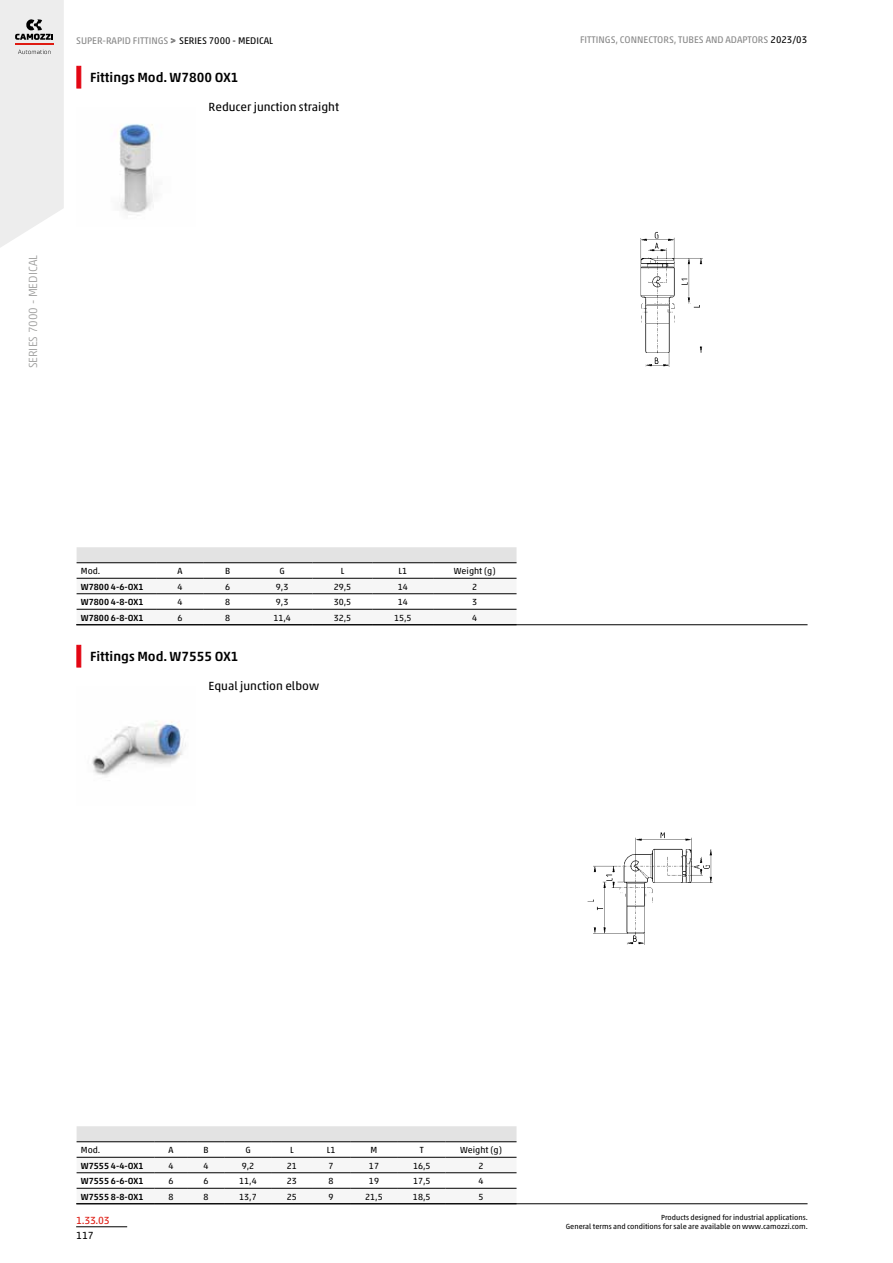
<style>
.page{position:relative;width:893px;height:1263px;background:#fff}
.page>*{position:absolute;margin:0;border:0;box-sizing:border-box;transform-origin:0 0}
.t1{font:500 13.5px "Akko W1 G";color:#000}
.t2{font:12px "Akko W1 G";color:#000}
.t3{font:300 12px "Akko W1 G";color:#9d9d9c}
.t4{font:10.5px "Akko W1 G";color:#df1b12}
.t5{font:10.5px "Akko W1 G";color:#000}
.t6{font:9.75px "Akko W1 G";color:#878787}
.t7{font:9px "Akko W1 G";color:#000}
.t8{font:500 9px "Akko W1 G";color:#000}
.t9{font:7.5px/9px "Akko W1 G";color:#000;text-align:right}
.s1{font-size:9px}
.s2{color:#000}
</style>
<div class="page">
<hr style="left:76px;top:1226px;width:51px;height:1px;background:#000">
<svg style="left:0;top:0;width:64px;height:248px;background:#eae9e9"></svg>
<svg style="left:76px;top:66px;width:5px;height:22px"></svg>
<div style="left:77px;top:547px;width:440px;height:15px;background:#e3e3e3"></div>
<svg style="left:77px;top:594px;width:440px;height:15px"></svg>
<hr style="left:77px;top:593px;width:80px;height:1px;background:#000">
<hr style="left:77px;top:609px;width:80px;height:1px;background:#000">
<hr style="left:157px;top:593px;width:46px;height:1px;background:#000">
<hr style="left:157px;top:609px;width:46px;height:1px;background:#000">
<hr style="left:203px;top:593px;width:49px;height:1px;background:#000">
<hr style="left:203px;top:609px;width:49px;height:1px;background:#000">
<hr style="left:252px;top:593px;width:60px;height:1px;background:#000">
<hr style="left:252px;top:609px;width:60px;height:1px;background:#000">
<hr style="left:312px;top:593px;width:61px;height:1px;background:#000">
<hr style="left:312px;top:609px;width:61px;height:1px;background:#000">
<hr style="left:373px;top:593px;width:60px;height:1px;background:#000">
<hr style="left:373px;top:609px;width:60px;height:1px;background:#000">
<hr style="left:433px;top:593px;width:84px;height:1px;background:#000">
<hr style="left:433px;top:609px;width:84px;height:1px;background:#000">
<hr style="left:77px;top:562px;width:80px;height:1px;background:#000">
<hr style="left:77px;top:578px;width:80px;height:1px;background:#000">
<hr style="left:157px;top:562px;width:46px;height:1px;background:#000">
<hr style="left:157px;top:578px;width:46px;height:1px;background:#000">
<hr style="left:203px;top:562px;width:49px;height:1px;background:#000">
<hr style="left:203px;top:578px;width:49px;height:1px;background:#000">
<hr style="left:252px;top:562px;width:60px;height:1px;background:#000">
<hr style="left:252px;top:578px;width:60px;height:1px;background:#000">
<hr style="left:312px;top:562px;width:61px;height:1px;background:#000">
<hr style="left:312px;top:578px;width:61px;height:1px;background:#000">
<hr style="left:373px;top:562px;width:60px;height:1px;background:#000">
<hr style="left:373px;top:578px;width:60px;height:1px;background:#000">
<hr style="left:433px;top:562px;width:84px;height:1px;background:#000">
<hr style="left:433px;top:578px;width:84px;height:1px;background:#000">
<hr style="left:76px;top:624px;width:731px;height:1px;background:#000">
<img style="left:119px;top:124px;width:34px;height:89px">
<img style="left:640px;top:231px;width:63px;height:136px">
<svg style="left:76px;top:645px;width:5px;height:22px"></svg>
<div style="left:77px;top:1126px;width:440px;height:15px;background:#e3e3e3"></div>
<svg style="left:77px;top:1173px;width:440px;height:15px"></svg>
<hr style="left:77px;top:1172px;width:77px;height:1px;background:#000">
<hr style="left:77px;top:1188px;width:77px;height:1px;background:#000">
<hr style="left:154px;top:1172px;width:34px;height:1px;background:#000">
<hr style="left:154px;top:1188px;width:34px;height:1px;background:#000">
<hr style="left:188px;top:1172px;width:36px;height:1px;background:#000">
<hr style="left:188px;top:1188px;width:36px;height:1px;background:#000">
<hr style="left:224px;top:1172px;width:48px;height:1px;background:#000">
<hr style="left:224px;top:1188px;width:48px;height:1px;background:#000">
<hr style="left:272px;top:1172px;width:40px;height:1px;background:#000">
<hr style="left:272px;top:1188px;width:40px;height:1px;background:#000">
<hr style="left:312px;top:1172px;width:38px;height:1px;background:#000">
<hr style="left:312px;top:1188px;width:38px;height:1px;background:#000">
<hr style="left:350px;top:1172px;width:48px;height:1px;background:#000">
<hr style="left:350px;top:1188px;width:48px;height:1px;background:#000">
<hr style="left:398px;top:1172px;width:48px;height:1px;background:#000">
<hr style="left:398px;top:1188px;width:48px;height:1px;background:#000">
<hr style="left:446px;top:1172px;width:71px;height:1px;background:#000">
<hr style="left:446px;top:1188px;width:71px;height:1px;background:#000">
<hr style="left:77px;top:1141px;width:77px;height:1px;background:#000">
<hr style="left:77px;top:1157px;width:77px;height:1px;background:#000">
<hr style="left:154px;top:1141px;width:34px;height:1px;background:#000">
<hr style="left:154px;top:1157px;width:34px;height:1px;background:#000">
<hr style="left:188px;top:1141px;width:36px;height:1px;background:#000">
<hr style="left:188px;top:1157px;width:36px;height:1px;background:#000">
<hr style="left:224px;top:1141px;width:48px;height:1px;background:#000">
<hr style="left:224px;top:1157px;width:48px;height:1px;background:#000">
<hr style="left:272px;top:1141px;width:40px;height:1px;background:#000">
<hr style="left:272px;top:1157px;width:40px;height:1px;background:#000">
<hr style="left:312px;top:1141px;width:38px;height:1px;background:#000">
<hr style="left:312px;top:1157px;width:38px;height:1px;background:#000">
<hr style="left:350px;top:1141px;width:48px;height:1px;background:#000">
<hr style="left:350px;top:1157px;width:48px;height:1px;background:#000">
<hr style="left:398px;top:1141px;width:48px;height:1px;background:#000">
<hr style="left:398px;top:1157px;width:48px;height:1px;background:#000">
<hr style="left:446px;top:1141px;width:71px;height:1px;background:#000">
<hr style="left:446px;top:1157px;width:71px;height:1px;background:#000">
<hr style="left:76px;top:1203px;width:731px;height:1px;background:#000">
<img style="left:92px;top:721px;width:94px;height:55px">
<img style="left:587px;top:832px;width:126px;height:113px">
<p class="t6" style="left:76px;top:33px;width:199px">SUPER-RAPID FITTINGS <span class="s1">&gt;</span> <span class="s2">SERIES 7000 - MEDICAL</span></p>
<p class="t6" style="left:580px;top:33px;width:229px">FITTINGS, CONNECTORS, TUBES AND ADAPTORS <span class="s2">2023/03</span></p>
<h1 class="t1" style="left:90px;top:68px;width:150px">Fittings Mod. W7800 OX1</h1>
<h2 class="t2" style="left:208px;top:98px;width:132px">Reducer junction straight</h2>
<h2 class="t3" style="left:24px;top:368px;width:115px;rotate:-90deg">SERIES 7000 - MEDICAL</h2>
<p class="t7" style="left:81px;top:564px;width:21px">Mod.</p>
<p class="t7" style="left:178px;top:564px;width:7px">A</p>
<p class="t7" style="left:225px;top:564px;width:7px">B</p>
<p class="t7" style="left:279px;top:564px;width:7px">G</p>
<p class="t7" style="left:341px;top:564px;width:5px">L</p>
<p class="t7" style="left:399px;top:564px;width:10px">L1</p>
<p class="t7" style="left:454px;top:564px;width:43px">Weight (g)</p>
<p class="t8" style="left:81px;top:580px;width:64px">W7800 4-6-OX1</p>
<p class="t7" style="left:177px;top:580px;width:7px">4</p>
<p class="t7" style="left:225px;top:580px;width:7px">6</p>
<p class="t7" style="left:276px;top:580px;width:14px">9,3</p>
<p class="t7" style="left:334px;top:580px;width:19px">29,5</p>
<p class="t7" style="left:398px;top:580px;width:12px">14</p>
<p class="t7" style="left:472px;top:580px;width:7px">2</p>
<p class="t8" style="left:81px;top:595px;width:64px">W7800 4-8-OX1</p>
<p class="t7" style="left:177px;top:595px;width:7px">4</p>
<p class="t7" style="left:225px;top:595px;width:7px">8</p>
<p class="t7" style="left:276px;top:595px;width:14px">9,3</p>
<p class="t7" style="left:334px;top:595px;width:19px">30,5</p>
<p class="t7" style="left:398px;top:595px;width:12px">14</p>
<p class="t7" style="left:472px;top:595px;width:7px">3</p>
<p class="t8" style="left:81px;top:611px;width:64px">W7800 6-8-OX1</p>
<p class="t7" style="left:177px;top:611px;width:7px">6</p>
<p class="t7" style="left:225px;top:611px;width:7px">8</p>
<p class="t7" style="left:273px;top:611px;width:19px">11,4</p>
<p class="t7" style="left:334px;top:611px;width:19px">32,5</p>
<p class="t7" style="left:394px;top:611px;width:19px">15,5</p>
<p class="t7" style="left:472px;top:611px;width:7px">4</p>
<h1 class="t1" style="left:90px;top:647px;width:150px">Fittings Mod. W7555 OX1</h1>
<h2 class="t2" style="left:208px;top:677px;width:112px">Equal junction elbow</h2>
<p class="t7" style="left:81px;top:1143px;width:21px">Mod.</p>
<p class="t7" style="left:169px;top:1143px;width:7px">A</p>
<p class="t7" style="left:203px;top:1143px;width:7px">B</p>
<p class="t7" style="left:245px;top:1143px;width:7px">G</p>
<p class="t7" style="left:290px;top:1143px;width:5px">L</p>
<p class="t7" style="left:327px;top:1143px;width:10px">L1</p>
<p class="t7" style="left:371px;top:1143px;width:8px">M</p>
<p class="t7" style="left:420px;top:1143px;width:5px">T</p>
<p class="t7" style="left:460px;top:1143px;width:43px">Weight (g)</p>
<p class="t8" style="left:81px;top:1159px;width:64px">W7555 4-4-OX1</p>
<p class="t7" style="left:169px;top:1159px;width:7px">4</p>
<p class="t7" style="left:204px;top:1159px;width:7px">4</p>
<p class="t7" style="left:242px;top:1159px;width:14px">9,2</p>
<p class="t7" style="left:287px;top:1159px;width:12px">21</p>
<p class="t7" style="left:329px;top:1159px;width:7px">7</p>
<p class="t7" style="left:369px;top:1159px;width:12px">17</p>
<p class="t7" style="left:413px;top:1159px;width:19px">16,5</p>
<p class="t7" style="left:479px;top:1159px;width:7px">2</p>
<p class="t8" style="left:81px;top:1174px;width:64px">W7555 6-6-OX1</p>
<p class="t7" style="left:169px;top:1174px;width:7px">6</p>
<p class="t7" style="left:203px;top:1174px;width:7px">6</p>
<p class="t7" style="left:239px;top:1174px;width:19px">11,4</p>
<p class="t7" style="left:287px;top:1174px;width:12px">23</p>
<p class="t7" style="left:329px;top:1174px;width:7px">8</p>
<p class="t7" style="left:369px;top:1174px;width:12px">19</p>
<p class="t7" style="left:413px;top:1174px;width:19px">17,5</p>
<p class="t7" style="left:479px;top:1174px;width:7px">4</p>
<p class="t8" style="left:81px;top:1190px;width:64px">W7555 8-8-OX1</p>
<p class="t7" style="left:169px;top:1190px;width:7px">8</p>
<p class="t7" style="left:203px;top:1190px;width:7px">8</p>
<p class="t7" style="left:239px;top:1190px;width:19px">13,7</p>
<p class="t7" style="left:287px;top:1190px;width:12px">25</p>
<p class="t7" style="left:329px;top:1190px;width:7px">9</p>
<p class="t7" style="left:365px;top:1190px;width:19px">21,5</p>
<p class="t7" style="left:413px;top:1190px;width:19px">18,5</p>
<p class="t7" style="left:479px;top:1190px;width:7px">5</p>
<p class="t4" style="left:76px;top:1212px;width:35px">1.33.03</p>
<p class="t5" style="left:76px;top:1228px;width:19px">117</p>
<p class="t9" style="left:566px;top:1212px;width:243px">Products designed for industrial applications.<br>General terms and conditions for sale are available on www.camozzi.com.</p>
</div>
